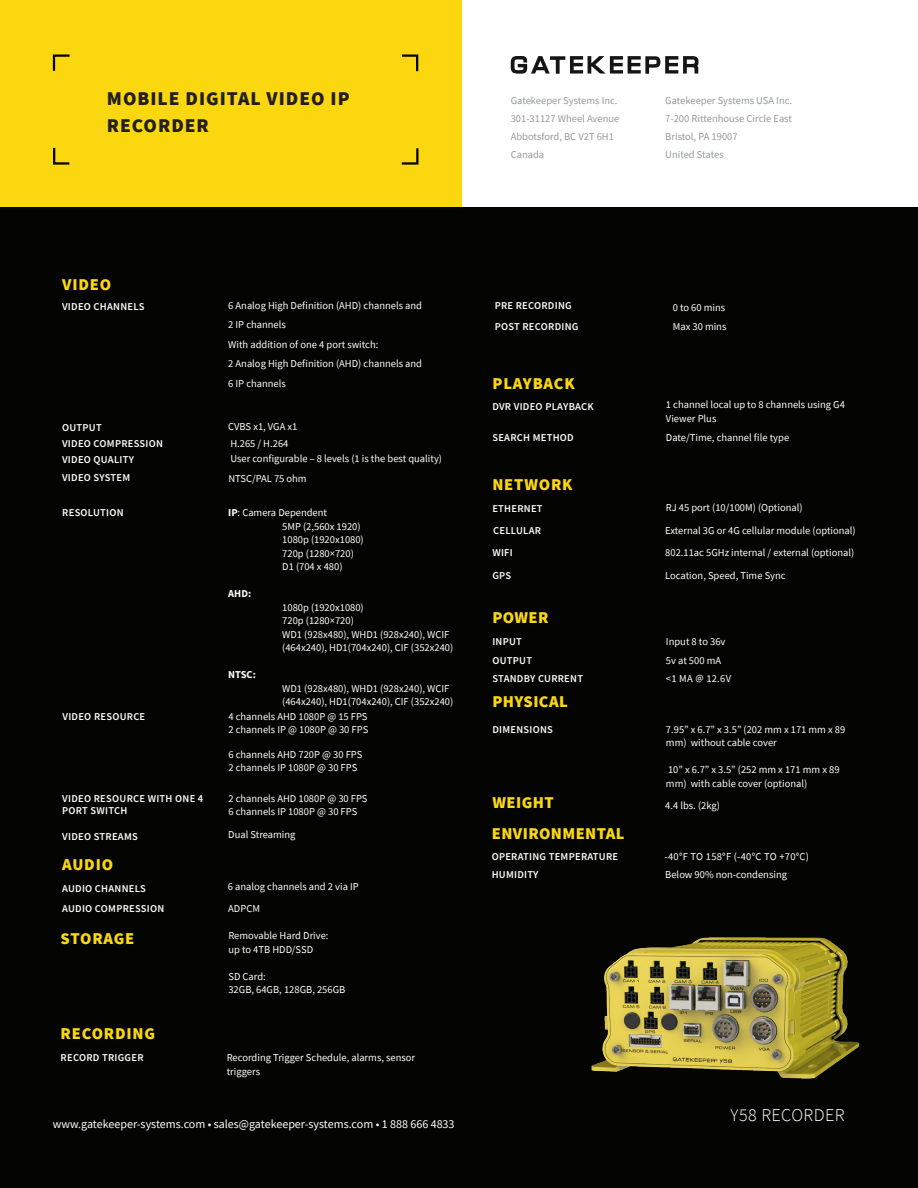
<style>
.page{position:relative;width:918px;height:1188px;background:#fff}
.page>*{position:absolute;margin:0;border:0;box-sizing:border-box;transform-origin:0 0}
.t1{font:900 19.5px/27px "Source Sans Pro";letter-spacing:.05em;color:#231f20}
.t2{font:300 18px "Source Sans Pro";letter-spacing:.025em;color:#fff}
.t3{font:900 16.5px "Source Sans Pro";letter-spacing:.03em;color:#fad70f}
.t4{font:900 16.5px "Source Sans Pro";letter-spacing:.05em;color:#fad70f}
.t5{font:12px "Source Sans Pro";color:#fff}
.t6{font:10.5px/13.5px "Source Sans Pro";color:#fff}
.t7{font:600 10.5px/12px "Source Sans Pro";letter-spacing:.025em;color:#fff}
.t8{font:10.5px "Source Sans Pro";color:#989999}
.t9{font:10.5px "Source Sans Pro";letter-spacing:.025em;color:#fff}
.t10{font:700 10.5px "Source Sans Pro";color:#fff}
.s1{font-weight:700}
</style>
<div class="page">
<div style="left:0;top:207px;width:918px;height:981px;background:#040503"></div>
<div style="left:0;top:0;width:462px;height:207px;background:#fad70f"></div>
<svg style="left:52px;top:54px;width:18px;height:17px"></svg>
<svg style="left:401px;top:148px;width:18px;height:17px"></svg>
<svg style="left:53px;top:147px;width:17px;height:18px"></svg>
<svg style="left:402px;top:54px;width:17px;height:18px"></svg>
<svg style="left:511px;top:56px;width:188px;height:18px"></svg>
<img style="left:591px;top:937px;width:269px;height:142px">
<p class="t1" style="left:107px;top:84px;width:244px">MOBILE DIGITAL VIDEO IP<br>RECORDER</p>
<p class="t8" style="left:511px;top:94px;width:108px">Gatekeeper Systems Inc.</p>
<p class="t8" style="left:511px;top:112px;width:110px">301-31127 Wheel Avenue</p>
<p class="t8" style="left:511px;top:130px;width:105px">Abbotsford, BC V2T 6H1</p>
<p class="t8" style="left:511px;top:148px;width:35px">Canada</p>
<p class="t8" style="left:665px;top:94px;width:128px">Gatekeeper Systems USA Inc.</p>
<p class="t8" style="left:665px;top:112px;width:128px">7-200 Rittenhouse Circle East</p>
<p class="t8" style="left:665px;top:130px;width:74px">Bristol, PA 19007</p>
<p class="t8" style="left:665px;top:148px;width:60px">United States</p>
<p class="t3" style="left:62px;top:273px;width:51px">VIDEO</p>
<p class="t7" style="left:62px;top:301px;width:84px">VIDEO CHANNELS</p>
<p class="t7" style="left:62px;top:421px;width:41px">OUTPUT</p>
<p class="t7" style="left:62px;top:437px;width:102px">VIDEO COMPRESSION</p>
<p class="t7" style="left:62px;top:453px;width:73px">VIDEO QUALITY</p>
<p class="t6" style="left:228px;top:299px;width:195px">6 Analog High Definition (AHD) channels and</p>
<p class="t6" style="left:228px;top:318px;width:59px">2 IP channels</p>
<p class="t6" style="left:228px;top:338px;width:152px">With addition of one 4 port switch:</p>
<p class="t6" style="left:228px;top:357px;width:195px">2 Analog High Definition (AHD) channels and</p>
<p class="t6" style="left:228px;top:377px;width:59px">6 IP channels</p>
<p class="t6" style="left:228px;top:419px;width:71px">CVBS x1, VGA x1</p>
<p class="t6" style="left:230px;top:436px;width:60px">H.265 / H.264</p>
<p class="t6" style="left:230px;top:451px;width:213px">User configurable – 8 levels (1 is the best quality)</p>
<p class="t7" style="left:62px;top:472px;width:70px">VIDEO SYSTEM</p>
<p class="t6" style="left:228px;top:471px;width:80px">NTSC/PAL 75 ohm</p>
<p class="t7" style="left:62px;top:507px;width:63px">RESOLUTION</p>
<p class="t7" style="left:62px;top:711px;width:84px">VIDEO RESOURCE</p>
<p class="t6" style="left:228px;top:506px;width:100px"><span class="s1">IP</span>: Camera Dependent</p>
<p class="t6" style="left:282px;top:520px;width:80px">5MP (2,560x 1920)</p>
<p class="t6" style="left:282px;top:533px;width:83px">1080p (1920x1080)</p>
<p class="t6" style="left:282px;top:547px;width:73px">720p (1280×720)</p>
<p class="t6" style="left:282px;top:560px;width:62px">D1 (704 x 480)</p>
<p class="t10" style="left:228px;top:587px;width:24px">AHD:</p>
<p class="t6" style="left:282px;top:601px;width:83px">1080p (1920x1080)</p>
<p class="t6" style="left:282px;top:614px;width:73px">720p (1280×720)</p>
<p class="t6" style="left:282px;top:628px;width:173px">WD1 (928x480), WHD1 (928x240), WCIF (464x240), HD1(704x240), CIF (352x240)</p>
<p class="t10" style="left:228px;top:668px;width:29px">NTSC:</p>
<p class="t6" style="left:282px;top:682px;width:173px">WD1 (928x480), WHD1 (928x240), WCIF (464x240), HD1(704x240), CIF (352x240)</p>
<p class="t6" style="left:228px;top:710px;width:141px">4 channels AHD 1080P @ 15 FPS</p>
<p class="t6" style="left:228px;top:723px;width:141px">2 channels IP @ 1080P @ 30 FPS</p>
<p class="t6" style="left:228px;top:748px;width:135px">6 channels AHD 720P @ 30 FPS</p>
<p class="t6" style="left:228px;top:760px;width:130px">2 channels IP 1080P @ 30 FPS</p>
<p class="t7" style="left:62px;top:793px;width:143px">VIDEO RESOURCE WITH ONE 4<br>PORT SWITCH</p>
<p class="t6" style="left:228px;top:792px;width:141px">2 channels AHD 1080P @ 30 FPS</p>
<p class="t6" style="left:228px;top:805px;width:130px">6 channels IP 1080P @ 30 FPS</p>
<p class="t7" style="left:62px;top:830px;width:77px">VIDEO STREAMS</p>
<p class="t3" style="left:62px;top:853px;width:53px">AUDIO</p>
<p class="t7" style="left:62px;top:883px;width:85px">AUDIO CHANNELS</p>
<p class="t7" style="left:62px;top:903px;width:104px">AUDIO COMPRESSION</p>
<p class="t3" style="left:61px;top:927px;width:75px">STORAGE</p>
<p class="t4" style="left:61px;top:1022px;width:96px">RECORDING</p>
<p class="t7" style="left:61px;top:1051px;width:84px">RECORD TRIGGER</p>
<p class="t6" style="left:228px;top:828px;width:69px">Dual Streaming</p>
<p class="t6" style="left:228px;top:880px;width:132px">6 analog channels and 2 via IP</p>
<p class="t6" style="left:228px;top:902px;width:33px">ADPCM</p>
<p class="t6" style="left:228px;top:929px;width:102px">Removable Hard Drive:</p>
<p class="t6" style="left:228px;top:942px;width:86px">up to 4TB HDD/SSD</p>
<p class="t6" style="left:228px;top:969px;width:39px">SD Card:</p>
<p class="t6" style="left:228px;top:983px;width:118px">32GB, 64GB, 128GB, 256GB</p>
<p class="t6" style="left:227px;top:1051px;width:190px">Recording Trigger Schedule, alarms, sensor triggers</p>
<p class="t5" style="left:53px;top:1116px;width:403px">www.gatekeeper-systems.com • sales@gatekeeper-systems.com • 1 888 666 4833</p>
<p class="t7" style="left:495px;top:300px;width:79px">PRE RECORDING</p>
<p class="t7" style="left:495px;top:320px;width:85px">POST RECORDING</p>
<p class="t4" style="left:492px;top:372px;width:84px">PLAYBACK</p>
<p class="t7" style="left:492px;top:400px;width:103px">DVR VIDEO PLAYBACK</p>
<p class="t7" style="left:492px;top:432px;width:83px">SEARCH METHOD</p>
<p class="t4" style="left:492px;top:473px;width:82px">NETWORK</p>
<p class="t6" style="left:673px;top:300px;width:54px">0 to 60 mins</p>
<p class="t6" style="left:673px;top:320px;width:55px">Max 30 mins</p>
<p class="t6" style="left:666px;top:398px;width:181px">1 channel local up to 8 channels using G4<br>Viewer Plus</p>
<p class="t6" style="left:666px;top:431px;width:125px">Date/Time, channel file type</p>
<p class="t6" style="left:666px;top:501px;width:138px">RJ 45 port (10/100M) (Optional)</p>
<p class="t6" style="left:665px;top:546px;width:191px">802.11ac 5GHz internal / external (optional)</p>
<p class="t6" style="left:665px;top:569px;width:122px">Location, Speed, Time Sync</p>
<p class="t7" style="left:492px;top:503px;width:52px">ETHERNET</p>
<p class="t7" style="left:493px;top:525px;width:49px">CELLULAR</p>
<p class="t6" style="left:665px;top:524px;width:192px">External 3G or 4G cellular module (optional)</p>
<p class="t7" style="left:492px;top:547px;width:22px">WIFI</p>
<p class="t7" style="left:492px;top:570px;width:20px">GPS</p>
<p class="t3" style="left:492px;top:606px;width:58px">POWER</p>
<p class="t7" style="left:492px;top:635px;width:31px">INPUT</p>
<p class="t7" style="left:492px;top:654px;width:41px">OUTPUT</p>
<p class="t7" style="left:492px;top:673px;width:92px">STANDBY CURRENT</p>
<p class="t3" style="left:492px;top:691px;width:77px">PHYSICAL</p>
<p class="t7" style="left:492px;top:723px;width:62px">DIMENSIONS</p>
<p class="t3" style="left:492px;top:791px;width:63px">WEIGHT</p>
<p class="t3" style="left:492px;top:822px;width:134px">ENVIRONMENTAL</p>
<p class="t7" style="left:492px;top:851px;width:128px">OPERATING TEMPERATURE</p>
<p class="t7" style="left:492px;top:868px;width:48px">HUMIDITY</p>
<p class="t6" style="left:666px;top:635px;width:61px">Input 8 to 36v</p>
<p class="t6" style="left:666px;top:672px;width:67px">&lt;1 MA @ 12.6V</p>
<p class="t6" style="left:666px;top:654px;width:57px">5v at 500 mA</p>
<p class="t6" style="left:666px;top:722px;width:181px">7.95” x 6.7” x 3.5” (202 mm x 171 mm x 89 mm) without cable cover</p>
<p class="t6" style="left:666px;top:763px;width:175px">10” x 6.7” x 3.5” (252 mm x 171 mm x 89 mm) with cable cover (optional)</p>
<p class="t6" style="left:665px;top:798px;width:56px">4.4 lbs. (2kg)</p>
<p class="t9" style="left:665px;top:850px;width:146px">-40°F TO 158°F (-40°C TO +70°C)</p>
<p class="t6" style="left:665px;top:868px;width:123px">Below 90% non-condensing</p>
<p class="t2" style="left:731px;top:1104px;width:116px">Y58 RECORDER</p>
</div>
